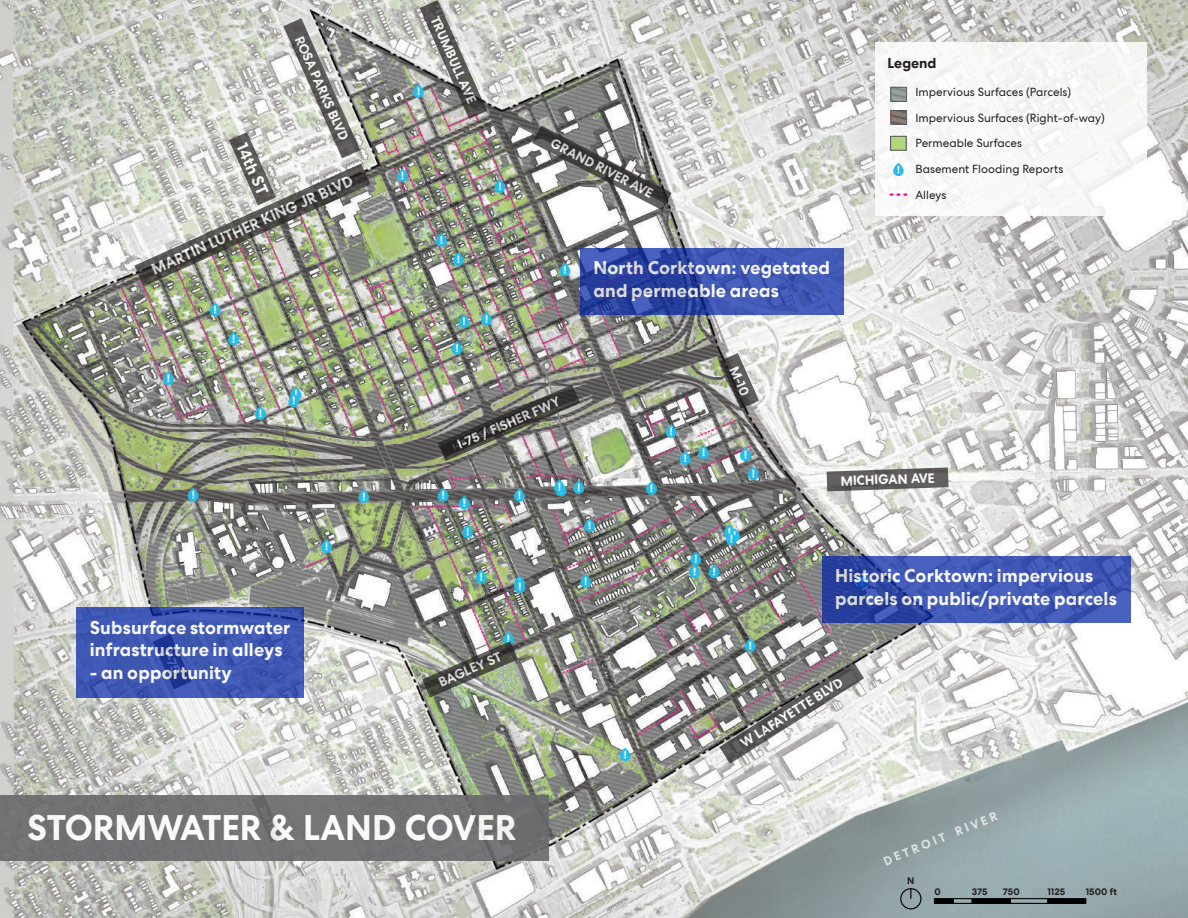
<style>
.page{position:relative;width:1188px;height:918px;background:#fff}
.page>*{position:absolute;margin:0;border:0;box-sizing:border-box;transform-origin:0 0}
.t1{font:700 34.65px "PW Centra No 2";color:#fff}
.t2{font:700 18px/22.5px "PW Centra No 2";letter-spacing:.01em;color:#fff}
.t3{font:700 16.35px "PW Centra No 2";color:#fff}
.t4{font:700 15.15px "PW Centra No 2";color:#fff}
.t5{font:700 13.95px "PW Centra No 2";color:#231f20}
.t6{font:700 13.05px "PW Centra No 2";color:#fff}
.t7{font:700 12px "PW Centra No 2";color:#fff}
.t8{font:11.7px/25.7px "PW Centra No 2";color:#231f20}
.t9{font:700 9.3px "PW Centra No 2";letter-spacing:.01em;color:#231f20}
.t10{font:700 8.25px "PW Centra No 2";color:#fff}
</style>
<div class="page">
<img style="left:0;top:0;width:1188px;height:918px">
<div style="left:875px;top:42px;width:272px;height:173px;background:#f8f8f8"></div>
<svg style="left:933px;top:898px;width:116px;height:7px"></svg>
<hr style="left:1048px;top:899px;width:38px;height:4px;background:#000">
<div style="left:1047px;top:898px;width:39px;height:6px;border:1px solid #000"></div>
<div style="left:900px;top:888px;width:22px;height:21px;border:1px solid #000;border-radius:50%"></div>
<svg style="left:893px;top:163px;width:11px;height:14px"></svg>
<svg style="left:890px;top:87px;width:17px;height:15px"></svg>
<svg style="left:890px;top:110px;width:17px;height:15px"></svg>
<svg style="left:891px;top:193px;width:15px;height:3px"></svg>
<div style="left:890px;top:136px;width:17px;height:15px;background:#b0d57a;border:1px solid #4f5151"></div>
<div style="left:0;top:795px;width:548px;height:66px;background:#727274"></div>
<img style="left:422px;top:641px;width:96px;height:57px">
<svg style="left:438px;top:385px;width:142px;height:76px;background:#777571"></svg>
<svg style="left:420px;top:0;width:67px;height:119px;background:#a09f9c"></svg>
<svg style="left:134px;top:18px;width:236px;height:268px;background:#b2b3ab"></svg>
<svg style="left:720px;top:353px;width:39px;height:56px;background:#878683"></svg>
<svg style="left:827px;top:467px;width:122px;height:24px;background:#777575"></svg>
<svg style="left:532px;top:126px;width:140px;height:85px"></svg>
<svg style="left:719px;top:662px;width:145px;height:102px"></svg>
<svg style="left:822px;top:556px;width:308px;height:67px;background:#3a52b0"></svg>
<svg style="left:580px;top:248px;width:264px;height:67px;background:#364eab"></svg>
<svg style="left:76px;top:607px;width:228px;height:91px;background:#3c55b0"></svg>
<p class="t6" style="left:306px;top:34px;width:114px;rotate:66deg">ROSA PARKS BLVD</p>
<p class="t3" style="left:250px;top:140px;width:56px;rotate:66deg">14th ST</p>
<p class="t4" style="left:149px;top:261px;width:221px;rotate:-24deg">MARTIN LUTHER KING JR BLVD</p>
<p class="t6" style="left:441px;top:14px;width:95px;rotate:66deg">TRUMBULL AVE</p>
<p class="t6" style="left:555px;top:135px;width:115px;rotate:27deg">GRAND RIVER AVE</p>
<p class="t2" style="left:594px;top:257px;width:238px">North Corktown: vegetated and permeable areas</p>
<p class="t5" style="left:888px;top:55px;width:51px">Legend</p>
<p class="t8" style="left:915px;top:79px;width:191px">Impervious Surfaces (Parcels)<br>Impervious Surfaces (Right-of-way)<br>Permeable Surfaces<br>Basement Flooding Reports<br>Alleys</p>
<p class="t6" style="left:455px;top:438px;width:112px;rotate:-24deg">I-75 / FISHER FWY</p>
<p class="t10" style="left:451px;top:443px;width:71px;rotate:-24deg">I-75 / FISHER FWY</p>
<p class="t6" style="left:740px;top:364px;width:32px;rotate:66deg">M-10</p>
<p class="t6" style="left:840px;top:473px;width:96px;rotate:-2deg">MICHIGAN AVE</p>
<p class="t2" style="left:835px;top:565px;width:283px">Historic Corktown: impervious parcels on public/private parcels</p>
<p class="t2" style="left:90px;top:616px;width:202px">Subsurface stormwater infrastructure in alleys</p>
<p class="t2" style="left:90px;top:661px;width:143px">- an opportunity</p>
<p class="t6" style="left:174px;top:648px;width:25px;rotate:66deg">I-75</p>
<p class="t6" style="left:436px;top:676px;width:69px;rotate:-24deg">BAGLEY ST</p>
<h1 class="t1" style="left:27px;top:808px;width:491px">STORMWATER &amp; LAND COVER</h1>
<p class="t6" style="left:738px;top:739px;width:120px;rotate:-33deg">W LAFAYETTE BLVD</p>
<p class="t7" style="left:881px;top:855px;width:123px;rotate:-22deg">D E T R O I T R I V E R</p>
<p class="t9" style="left:907px;top:876px;width:9px">N</p>
<p class="t9" style="left:934px;top:886px;width:8px">0</p>
<p class="t9" style="left:972px;top:886px;width:17px">375</p>
<p class="t9" style="left:1003px;top:886px;width:18px">750</p>
<p class="t9" style="left:1047px;top:886px;width:20px">1125</p>
<p class="t9" style="left:1086px;top:886px;width:33px">1500 ft</p>
</div>
